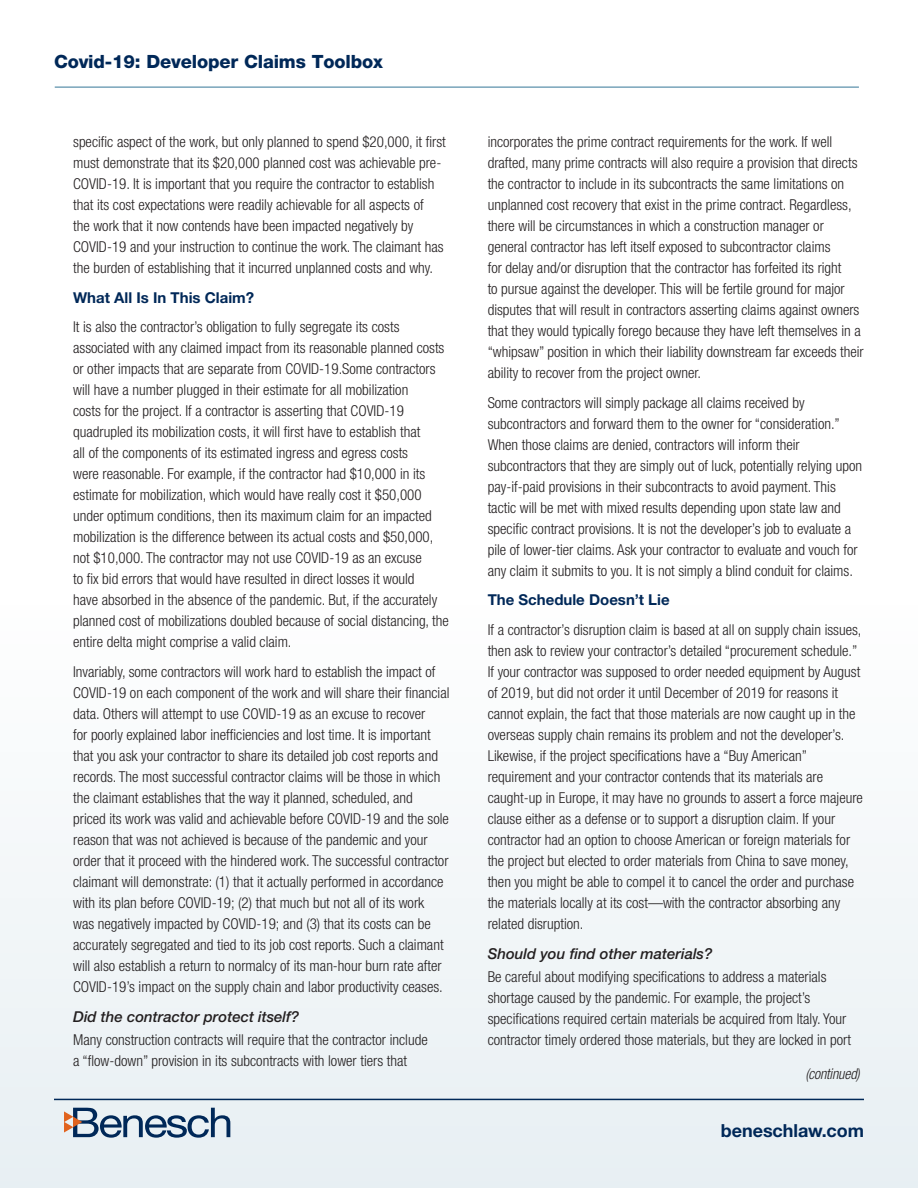
<style>
.page{position:relative;width:918px;height:1188px;background:#fff}
.page>*{position:absolute;margin:0;border:0;box-sizing:border-box;transform-origin:0 0}
.t1{font:800 18.3px "Helvetica Neue";letter-spacing:-.01em;color:#002858}
.t2{font:700 18px "Helvetica Neue";letter-spacing:-.005em;color:#002858}
.t3{font:300 condensed 15px/21px "Helvetica Neue";color:#231f20}
.t4{font:italic 500 15px "Helvetica Neue";color:#231f20}
.t5{font:700 15px "Helvetica Neue";color:#002858}
.t6{font:italic 300 condensed 15px "Helvetica Neue";letter-spacing:-.01em;color:#231f20;scale:.95 1}
</style>
<div class="page">
<div style="left:0;top:594px;width:918px;height:594px;background:#f3f7f9"></div>
<svg style="left:64px;top:1108px;width:166px;height:30px"></svg>
<hr style="left:55px;top:86px;width:804px;height:2px;background:#78a4ba">
<hr style="left:54px;top:1099px;width:810px;height:1px;background:#002858">
<p class="t1" style="left:54px;top:51px;width:330px">Covid-19: Developer Claims Toolbox</p>
<p class="t3" style="left:73px;top:131px;width:374px">specific aspect of the work, but only planned to spend $20,000, it first must demonstrate that its $20,000 planned cost was achievable pre-COVID-19. It is important that you require the contractor to establish that its cost expectations were readily achievable for all aspects of<br>the work that it now contends have been impacted negatively by COVID-19 and your instruction to continue the work. The claimant has the burden of establishing that it incurred unplanned costs and why.</p>
<p class="t5" style="left:73px;top:288px;width:182px">What All Is In This Claim?</p>
<p class="t3" style="left:73px;top:316px;width:377px">It is also the contractor’s obligation to fully segregate its costs associated with any claimed impact from its reasonable planned costs or other impacts that are separate from COVID-19.Some contractors will have a number plugged in their estimate for all mobilization<br>costs for the project. If a contractor is asserting that COVID-19 quadrupled its mobilization costs, it will first have to establish that<br>all of the components of its estimated ingress and egress costs<br>were reasonable. For example, if the contractor had $10,000 in its estimate for mobilization, which would have really cost it $50,000 under optimum conditions, then its maximum claim for an impacted mobilization is the difference between its actual costs and $50,000, not $10,000. The contractor may not use COVID-19 as an excuse<br>to fix bid errors that would have resulted in direct losses it would<br>have absorbed in the absence of the pandemic. But, if the accurately planned cost of mobilizations doubled because of social distancing, the entire delta might comprise a valid claim.</p>
<p class="t3" style="left:73px;top:661px;width:378px">Invariably, some contractors will work hard to establish the impact of COVID-19 on each component of the work and will share their financial data. Others will attempt to use COVID-19 as an excuse to recover<br>for poorly explained labor inefficiencies and lost time. It is important that you ask your contractor to share its detailed job cost reports and records. The most successful contractor claims will be those in which the claimant establishes that the way it planned, scheduled, and<br>priced its work was valid and achievable before COVID-19 and the sole reason that was not achieved is because of the pandemic and your order that it proceed with the hindered work. The successful contractor claimant will demonstrate: (1) that it actually performed in accordance with its plan before COVID-19; (2) that much but not all of its work<br>was negatively impacted by COVID-19; and (3) that its costs can be accurately segregated and tied to its job cost reports. Such a claimant will also establish a return to normalcy of its man-hour burn rate after COVID-19’s impact on the supply chain and labor productivity ceases.</p>
<p class="t4" style="left:73px;top:1007px;width:228px">Did the contractor protect itself?</p>
<p class="t3" style="left:73px;top:1029px;width:356px">Many construction contracts will require that the contractor include a “flow-down” provision in its subcontracts with lower tiers that</p>
<p class="t3" style="left:488px;top:131px;width:378px">incorporates the prime contract requirements for the work. If well drafted, many prime contracts will also require a provision that directs the contractor to include in its subcontracts the same limitations on unplanned cost recovery that exist in the prime contract. Regardless, there will be circumstances in which a construction manager or general contractor has left itself exposed to subcontractor claims<br>for delay and/or disruption that the contractor has forfeited its right<br>to pursue against the developer. This will be fertile ground for major disputes that will result in contractors asserting claims against owners that they would typically forego because they have left themselves in a “whipsaw” position in which their liability downstream far exceeds their ability to recover from the project owner.</p>
<p class="t3" style="left:488px;top:392px;width:376px">Some contractors will simply package all claims received by subcontractors and forward them to the owner for “consideration.” When those claims are denied, contractors will inform their subcontractors that they are simply out of luck, potentially relying upon pay-if-paid provisions in their subcontracts to avoid payment. This tactic will be met with mixed results depending upon state law and specific contract provisions. It is not the developer’s job to evaluate a pile of lower-tier claims. Ask your contractor to evaluate and vouch for any claim it submits to you. It is not simply a blind conduit for claims.</p>
<p class="t5" style="left:488px;top:591px;width:183px">The Schedule Doesn’t Lie</p>
<p class="t3" style="left:488px;top:619px;width:377px">If a contractor’s disruption claim is based at all on supply chain issues, then ask to review your contractor’s detailed “procurement schedule.” If your contractor was supposed to order needed equipment by August of 2019, but did not order it until December of 2019 for reasons it cannot explain, the fact that those materials are now caught up in the overseas supply chain remains its problem and not the developer’s.<br>Likewise, if the project specifications have a “Buy American” requirement and your contractor contends that its materials are caught-up in Europe, it may have no grounds to assert a force majeure clause either as a defense or to support a disruption claim. If your contractor had an option to choose American or foreign materials for the project but elected to order materials from China to save money, then you might be able to compel it to cancel the order and purchase the materials locally at its cost—with the contractor absorbing any related disruption.</p>
<p class="t4" style="left:488px;top:944px;width:226px">Should you find other materials?</p>
<p class="t3" style="left:488px;top:966px;width:365px">Be careful about modifying specifications to address a materials shortage caused by the pandemic. For example, the project’s specifications required certain materials be acquired from Italy. Your contractor timely ordered those materials, but they are locked in port</p>
<p class="t6" style="left:805px;top:1065px;width:59px">(continued)</p>
<p class="t2" style="left:721px;top:1120px;width:145px">beneschlaw.com</p>
</div>
